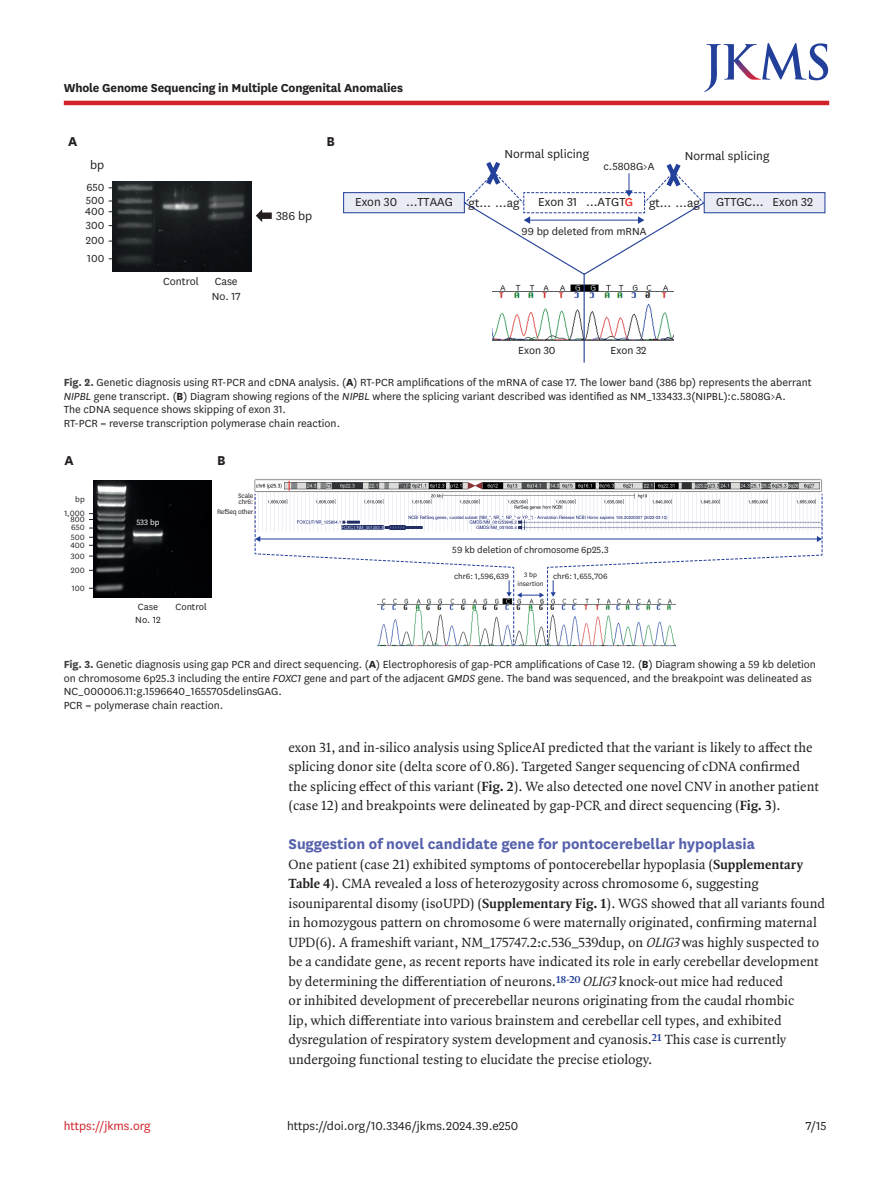
<style>
.page{position:relative;width:893px;height:1191px;background:#fff}
.page>*{position:absolute;margin:0;border:0;box-sizing:border-box;transform-origin:0 0}
.body_title2{font:700 16.5px "National";color:#5661ac}
.t1{font:700 15px "National";color:#231f20}
.body_p_first{font:14.25px/19.5px "Quadraat OT";color:#231f20}
.doi_running_footer{font:13.5px "National";color:#231f20}
.alt-title-type{font:700 13.5px "National";letter-spacing:-.01em;color:#231f20}
.t2{font:13.5px "National";color:#d1232a}
.fig_caption{font:12px/13.5px "National";color:#231f20}
.t3{font:10.5px "National";color:#231f20}
.t4{font:9px/19.6px "National";color:#231f20;text-align:center}
.t5{font:9px "National";color:#fff}
.t6{font:7.5px/5.8px "National";letter-spacing:-.025em;color:#231f20}
.t7{font:7.5px/9px "National";color:#231f20;text-align:center}
.s1{font-weight:500;color:#ef3029}
.s2{font-weight:700;color:#3e3e3f}
.s3{font-weight:700}
.s4{font-style:italic}
</style>
<div class="page">
<hr style="left:64px;top:101px;width:765px;height:4px;background:#d1232a">
<svg style="left:704px;top:43px;width:124px;height:49px"></svg>
<div style="left:704px;top:193px;width:121px;height:20px;background:#e9ecf5"></div>
<div style="left:344px;top:193px;width:120px;height:20px;background:#e9ecf5"></div>
<div style="left:704px;top:192px;width:121px;height:21px;border:1px solid #223f99"></div>
<div style="left:343px;top:192px;width:122px;height:21px;border:1px solid #223f99"></div>
<img style="left:493px;top:285px;width:180px;height:55px">
<hr style="left:584px;top:273px;width:1px;height:89px;background:#223f99">
<img style="left:113px;top:181px;width:43px;height:90px">
<img style="left:156px;top:181px;width:95px;height:90px">
<svg style="left:256px;top:209px;width:16px;height:13px"></svg>
<svg style="left:463px;top:162px;width:243px;height:114px"></svg>
<img style="left:255px;top:479px;width:567px;height:15px">
<img style="left:378px;top:645px;width:297px;height:1px">
<img style="left:93px;top:481px;width:119px;height:117px">
<svg style="left:89px;top:513px;width:4px;height:7px"></svg>
<svg style="left:255px;top:494px;width:568px;height:151px"></svg>
<p class="alt-title-type" style="left:64px;top:78px;width:341px">Whole Genome Sequencing in Multiple Congenital Anomalies</p>
<p class="t1" style="left:68px;top:131px;width:11px">A</p>
<p class="t1" style="left:327px;top:131px;width:10px">B</p>
<p class="doi_running_footer" style="left:90px;top:156px;width:16px">bp</p>
<p class="fig_caption" style="left:86px;top:180px;width:20px">650</p>
<p class="fig_caption" style="left:86px;top:193px;width:20px">500</p>
<p class="fig_caption" style="left:85px;top:204px;width:21px">400</p>
<p class="fig_caption" style="left:86px;top:218px;width:20px">300</p>
<p class="fig_caption" style="left:86px;top:233px;width:20px">200</p>
<p class="fig_caption" style="left:87px;top:251px;width:19px">100</p>
<p class="fig_caption" style="left:163px;top:274px;width:37px">Control</p>
<p class="fig_caption" style="left:212px;top:274px;width:30px;line-height:14.4px">Case<br>No. 17</p>
<p class="doi_running_footer" style="left:276px;top:207px;width:38px">386 bp</p>
<p class="doi_running_footer" style="left:504px;top:145px;width:86px">Normal splicing</p>
<p class="doi_running_footer" style="left:685px;top:147px;width:86px">Normal splicing</p>
<p class="fig_caption" style="left:603px;top:159px;width:52px">c.5808G&gt;A</p>
<p class="doi_running_footer" style="left:355px;top:193px;width:99px">Exon 30 …TTAAG</p>
<p class="doi_running_footer" style="left:538px;top:193px;width:96px">Exon 31 …ATGT<span class="s1">G</span></p>
<p class="doi_running_footer" style="left:716px;top:193px;width:98px">GTTGC… Exon 32</p>
<p class="doi_running_footer" style="left:469px;top:194px;width:52px">gt… …ag</p>
<p class="doi_running_footer" style="left:649px;top:194px;width:52px">gt… …ag</p>
<p class="fig_caption" style="left:522px;top:224px;width:126px">99 bp deleted from mRNA</p>
<p class="fig_caption" style="left:518px;top:343px;width:39px">Exon 30</p>
<p class="fig_caption" style="left:610px;top:343px;width:37px">Exon 32</p>
<p class="fig_caption" style="left:64px;top:375px;width:749px"><span class="s2">Fig. 2.</span> Genetic diagnosis using RT-PCR and cDNA analysis. (<span class="s3">A</span>) RT-PCR amplifications of the mRNA of case 17. The lower band (386 bp) represents the aberrant <span class="s4">NIPBL</span> gene transcript. (<span class="s3">B</span>) Diagram showing regions of the <span class="s4">NIPBL</span> where the splicing variant described was identified as NM_133433.3(NIPBL):c.5808G&gt;A.<br>The cDNA sequence shows skipping of exon 31.<br>RT-PCR = reverse transcription polymerase chain reaction.</p>
<p class="t1" style="left:64px;top:450px;width:11px">A</p>
<p class="t1" style="left:217px;top:450px;width:10px">B</p>
<p class="t4" style="left:70px;top:489px;width:16px">bp<br>800</p>
<p class="t4" style="left:64px;top:503px;width:22px">1,000</p>
<p class="t4" style="left:71px;top:517px;width:15px">650</p>
<p class="t4" style="left:71px;top:527px;width:15px">500</p>
<p class="t4" style="left:70px;top:535px;width:16px">400</p>
<p class="t4" style="left:71px;top:545px;width:15px">300</p>
<p class="t4" style="left:71px;top:560px;width:15px">200</p>
<p class="t4" style="left:72px;top:577px;width:14px">100</p>
<p class="t5" style="left:136px;top:516px;width:25px">533 bp</p>
<p class="t6" style="left:238px;top:492px;width:17px">Scale chr6:</p>
<p class="t6" style="left:217px;top:508px;width:38px">RefSeq other</p>
<p class="t3" style="left:138px;top:600px;width:22px">Case</p>
<p class="t3" style="left:176px;top:600px;width:33px">Control</p>
<p class="t3" style="left:135px;top:613px;width:27px">No. 12</p>
<p class="t3" style="left:452px;top:543px;width:158px">59 kb deletion of chromosome 6p25.3</p>
<p class="t7" style="left:517px;top:570px;width:28px">3 bp insertion</p>
<p class="t4" style="left:454px;top:565px;width:56px">chr6: 1,596,639</p>
<p class="t4" style="left:553px;top:565px;width:56px">chr6: 1,655,706</p>
<p class="fig_caption" style="left:64px;top:657px;width:754px"><span class="s2">Fig. 3.</span> Genetic diagnosis using gap PCR and direct sequencing. (<span class="s3">A</span>) Electrophoresis of gap-PCR amplifications of Case 12. (<span class="s3">B</span>) Diagram showing a 59 kb deletion on chromosome 6p25.3 including the entire <span class="s4">FOXC1</span> gene and part of the adjacent <span class="s4">GMDS</span> gene. The band was sequenced, and the breakpoint was delineated as NC_000006.11:g.1596640_1655705delinsGAG.<br>PCR = polymerase chain reaction.</p>
<p class="body_p_first" style="left:289px;top:737px;width:532px">exon 31, and in-silico analysis using SpliceAI predicted that the variant is likely to affect the splicing donor site (delta score of 0.86). Targeted Sanger sequencing of cDNA confirmed the splicing effect of this variant (<span class="s3">Fig. 2</span>). We also detected one novel CNV in another patient (case 12) and breakpoints were delineated by gap-PCR and direct sequencing (<span class="s3">Fig. 3</span>).</p>
<p class="body_title2" style="left:289px;top:832px;width:468px">Suggestion of novel candidate gene for pontocerebellar hypoplasia</p>
<p class="body_p_first" style="left:289px;top:854px;width:538px">One patient (case 21) exhibited symptoms of pontocerebellar hypoplasia (<span class="s3">Supplementary Table 4</span>). CMA revealed a loss of heterozygosity across chromosome 6, suggesting isouniparental disomy (isoUPD) (<span class="s3">Supplementary Fig. 1</span>). WGS showed that all variants found in homozygous pattern on chromosome 6 were maternally originated, confirming maternal UPD(6). A frameshift variant, NM_175747.2:c.536_539dup, on <span class="s4">OLIG3</span>was highly suspected to be a candidate gene, as recent reports have indicated its role in early cerebellar development by determining the differentiation of neurons.<sup>18-20</sup> <span class="s4">OLIG3</span>knock-out mice had reduced<br>or inhibited development of precerebellar neurons originating from the caudal rhombic<br>lip, which differentiate into various brainstem and cerebellar cell types, and exhibited dysregulation of respiratory system development and cyanosis.<sup>21</sup> This case is currently undergoing functional testing to elucidate the precise etiology.</p>
<p class="t2" style="left:64px;top:1116px;width:88px">https://jkms.org</p>
<p class="doi_running_footer" style="left:287px;top:1116px;width:233px">https://doi.org/10.3346/jkms.2024.39.e250</p>
<p class="doi_running_footer" style="left:806px;top:1116px;width:22px">7/15</p>
</div>
